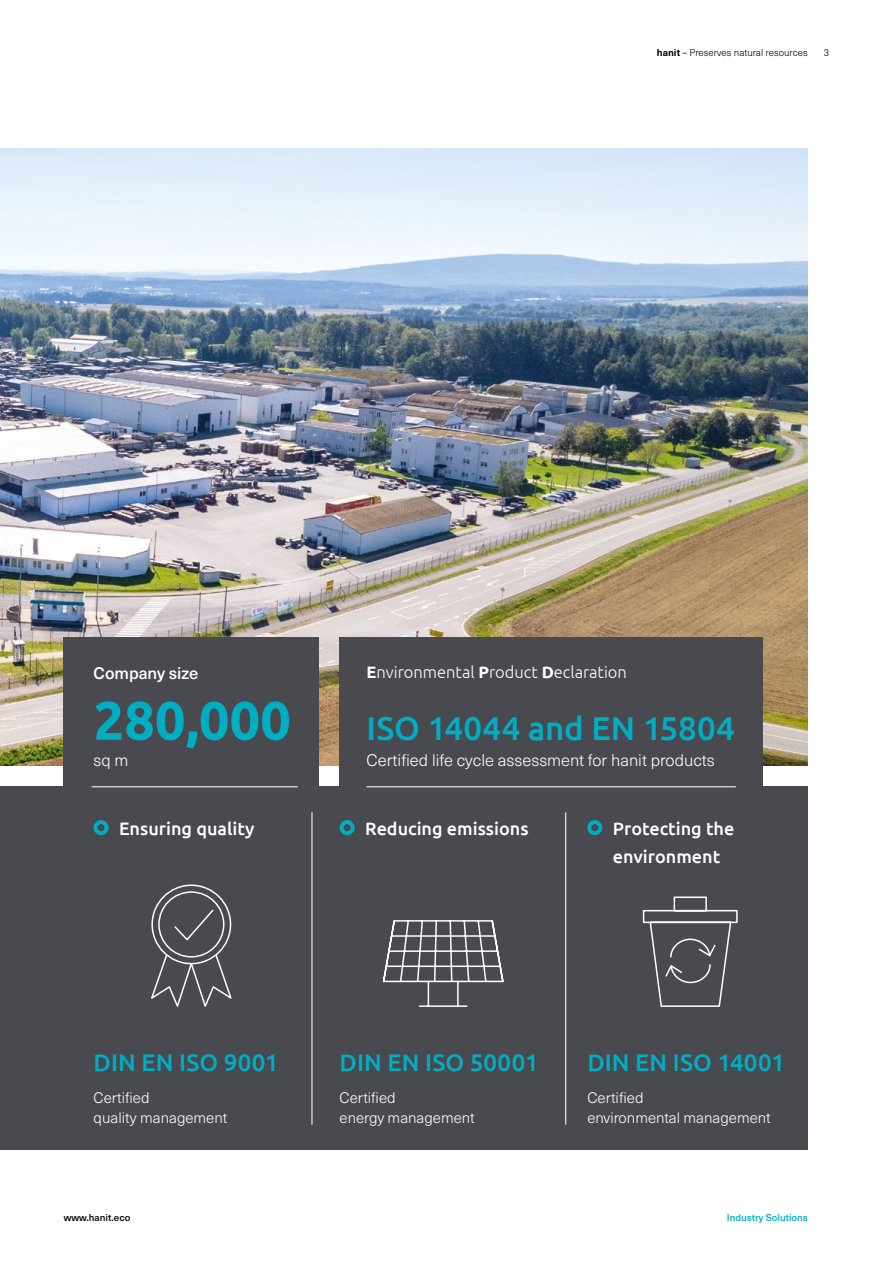
<style>
.page{position:relative;width:893px;height:1263px;background:#fff}
.page>*{position:absolute;margin:0;border:0;box-sizing:border-box;transform-origin:0 0}
.t1{font:700 54px "Ubuntu";color:#00aec3}
.t2{font:500 33px "Ubuntu";letter-spacing:.005em;color:#00aec3}
.t3{font:500 24px "Ubuntu";letter-spacing:.005em;color:#00aec3}
.t4{font:500 18px/27.5px "Ubuntu";color:#fff}
.t5{font:300 16.5px "Neue Haas Unica W1 G";color:#fff}
.t6{font:300 16.5px "Ubuntu";color:#fff}
.t7{font:500 16.5px "Neue Haas Unica W1 G";color:#fff}
.t8{font:300 15px/19.5px "Neue Haas Unica W1 G";color:#fff}
.t9{font:300 9.75px "Neue Haas Unica W1 G";color:#000}
.t10{font:500 9.75px "Neue Haas Unica W1 G";color:#00aec3}
.t11{font:500 9.75px "Neue Haas Unica W1 G";color:#000}
.s1{font-weight:700}
</style>
<div class="page">
<img style="left:0;top:149px;width:808px;height:616px">
<div style="left:0;top:787px;width:808px;height:363px;background:#494950"></div>
<div style="left:64px;top:637px;width:255px;height:150px;background:#494950"></div>
<svg style="left:382px;top:920px;width:122px;height:87px"></svg>
<svg style="left:642px;top:896px;width:96px;height:111px"></svg>
<div style="left:340px;top:820px;width:15px;height:15px;border:4px solid #00aec3;border-radius:50%"></div>
<hr style="left:92px;top:786px;width:206px;height:1px;background:#fff">
<div style="left:340px;top:637px;width:423px;height:150px;background:#494950"></div>
<hr style="left:367px;top:786px;width:369px;height:1px;background:#fff">
<div style="left:94px;top:820px;width:15px;height:15px;border:4px solid #00aec3;border-radius:50%"></div>
<svg style="left:151px;top:953px;width:81px;height:54px"></svg>
<svg style="left:174px;top:909px;width:40px;height:32px"></svg>
<div style="left:158px;top:891px;width:66px;height:66px;border:1px solid #fff;border-radius:50%"></div>
<hr style="left:311px;top:812px;width:1px;height:313px;background:#fff">
<hr style="left:565px;top:812px;width:1px;height:313px;background:#fff">
<div style="left:587px;top:820px;width:15px;height:15px;border:4px solid #00aec3;border-radius:50%"></div>
<p class="t9" style="left:657px;top:45px;width:152px"><span class="s1">hanit</span> – Preserves natural resources</p>
<p class="t9" style="left:824px;top:45px;width:7px">3</p>
<p class="t7" style="left:94px;top:661px;width:106px">Company size</p>
<p class="t6" style="left:367px;top:662px;width:262px"><span class="s1">E</span>nvironmental <span class="s1">P</span>roduct <span class="s1">D</span>eclaration</p>
<h2 class="t2" style="left:367px;top:707px;width:370px">ISO 14044 and EN 15804</h2>
<p class="t5" style="left:367px;top:748px;width:350px">Certified life cycle assessment for hanit products</p>
<h1 class="t1" style="left:94px;top:688px;width:199px">280,000</h1>
<p class="t5" style="left:94px;top:748px;width:36px">sq m</p>
<p class="t4" style="left:119px;top:814px;width:137px">Ensuring quality</p>
<p class="t4" style="left:365px;top:814px;width:165px">Reducing emissions</p>
<p class="t4" style="left:613px;top:814px;width:123px">Protecting the environment</p>
<h3 class="t3" style="left:94px;top:1047px;width:186px">DIN EN ISO 9001</h3>
<p class="t8" style="left:94px;top:1087px;width:135px">Certified<br>quality management</p>
<h3 class="t3" style="left:340px;top:1047px;width:200px">DIN EN ISO 50001</h3>
<p class="t8" style="left:340px;top:1087px;width:136px">Certified<br>energy management</p>
<h3 class="t3" style="left:587px;top:1047px;width:199px">DIN EN ISO 14001</h3>
<p class="t8" style="left:587px;top:1087px;width:185px">Certified<br>environmental management</p>
<p class="t11" style="left:64px;top:1210px;width:68px">www.hanit.eco</p>
<p class="t10" style="left:727px;top:1210px;width:83px">Industry Solutions</p>
</div>
